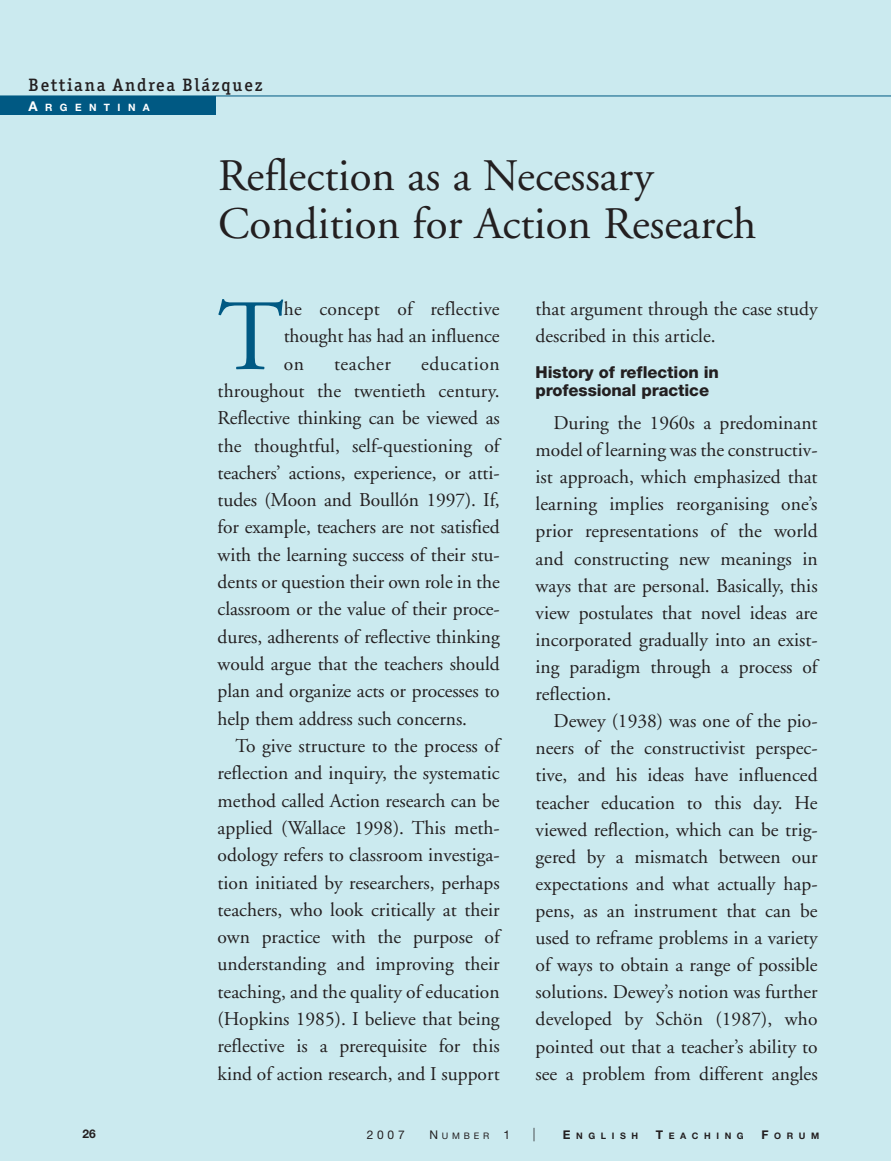
<style>
.page{position:relative;width:891px;height:1161px;background:#cbeaef}
.page>*{position:absolute;margin:0;border:0;box-sizing:border-box;transform-origin:0 0}
.t1{font:100.95px "Adobe Garamond";color:#005983}
.t2{font:45px/48px "Adobe Garamond";color:#231f20}
.t3{font:19.5px/27.3px "Adobe Garamond";color:#231f20;text-align:justify}
.t4{font:19.5px "Adobe Garamond";letter-spacing:.03em;color:#231f20}
.t5{font:500 18px "Officina Ser ITC";letter-spacing:.1em;color:#231f20}
.t6{font:800 16.5px/18.1px "Helvetica Neue";letter-spacing:-.005em;color:#231f20}
.t7{font:12px "Helvetica Neue";color:#231f20}
.t8{font:700 12px "Helvetica Neue";color:#231f20}
.t9{font:700 10.2px "Helvetica Neue";letter-spacing:.735em;color:#fff}
.t10{font:700 9px "Helvetica Neue";letter-spacing:.62em;color:#231f20}
.t11{font:9px "Helvetica Neue";letter-spacing:.42em;color:#231f20}
.s1{font-size:13.5px}
.s2{font-size:12px}
.s3{font-weight:100;font-size:18px}
</style>
<div class="page">
<hr style="left:0;top:96px;width:891px;height:1px;background:#005983">
<div style="left:0;top:96px;width:216px;height:18px;background:#005983"></div>
<p class="t5" style="left:29px;top:78px;width:235px">Bettiana Andrea Blázquez</p>
<p class="t9" style="left:29px;top:103px;width:123px"><span class="s1">A</span>RGENTINA</p>
<h2 class="t2" style="left:218px;top:156px;width:540px">Reflection as a Necessary<br>Condition for Action Research</h2>
<h1 class="t1" style="left:218px;top:296px;width:68px">T</h1>
<p class="t3" style="left:284px;top:297px;width:217px">he concept of reflective thought has had an influence on</p>
<p class="t3" style="left:218px;top:352px;width:284px;text-indent:203px">education throughout the twentieth century.<br>Reflective thinking can be viewed as the thoughtful, self-questioning of teachers’ actions, experience, or atti&shy;tudes (Moon and Boullón 1997). If, for example, teachers are not satisfied with the learning success of their stu&shy;dents or question their own role in the classroom or the value of their proce&shy;dures, adherents of reflective thinking would argue that the teachers should plan and organize acts or processes to help them address such concerns.</p>
<p class="t3" style="left:218px;top:734px;width:284px;text-indent:18px">To give structure to the process of reflection and inquiry, the systematic method called Action research can be applied (Wallace 1998). This meth&shy;odology refers to classroom investiga&shy;tion initiated by researchers, perhaps teachers, who look critically at their own practice with the purpose of understanding and improving their teaching, and the quality of education (Hopkins 1985). I believe that being reflective is a prerequisite for this kind of action research, and I support</p>
<p class="t4" style="left:334px;top:356px;width:59px">teacher</p>
<p class="t3" style="left:536px;top:297px;width:284px">that argument through the case study described in this article.</p>
<p class="t6" style="left:536px;top:364px;width:185px">History of reflection in professional practice</p>
<p class="t3" style="left:536px;top:411px;width:284px;text-indent:18px">During the 1960s a predominant model of learning was the constructiv&shy;ist approach, which emphasized that learning implies reorganising one’s prior representations of the world and constructing new meanings in ways that are personal. Basically, this view postulates that novel ideas are incorporated gradually into an exist&shy;ing paradigm through a process of reflection.</p>
<p class="t3" style="left:536px;top:709px;width:284px;text-indent:18px">Dewey (1938) was one of the pio&shy;neers of the constructivist perspec&shy;tive, and his ideas have influenced teacher education to this day. He viewed reflection, which can be trig&shy;gered by a mismatch between our expectations and what actually hap&shy;pens, as an instrument that can be used to reframe problems in a variety of ways to obtain a range of possible solutions. Dewey’s notion was further developed by Schön (1987), who pointed out that a teacher’s ability to see a problem from different angles</p>
<p class="t8" style="left:82px;top:1129px;width:15px">26</p>
<p class="t7" style="left:367px;top:1130px;width:40px">2007</p>
<p class="t11" style="left:429px;top:1132px;width:108px"><span class="s2">N</span>UMBER <span class="s2">1</span> <span class="s3">|</span></p>
<p class="t10" style="left:563px;top:1132px;width:77px"><span class="s2">E</span>NGLISH</p>
<p class="t10" style="left:656px;top:1132px;width:89px"><span class="s2">T</span>EACHING</p>
<p class="t10" style="left:762px;top:1132px;width:59px"><span class="s2">F</span>ORUM</p>
</div>
